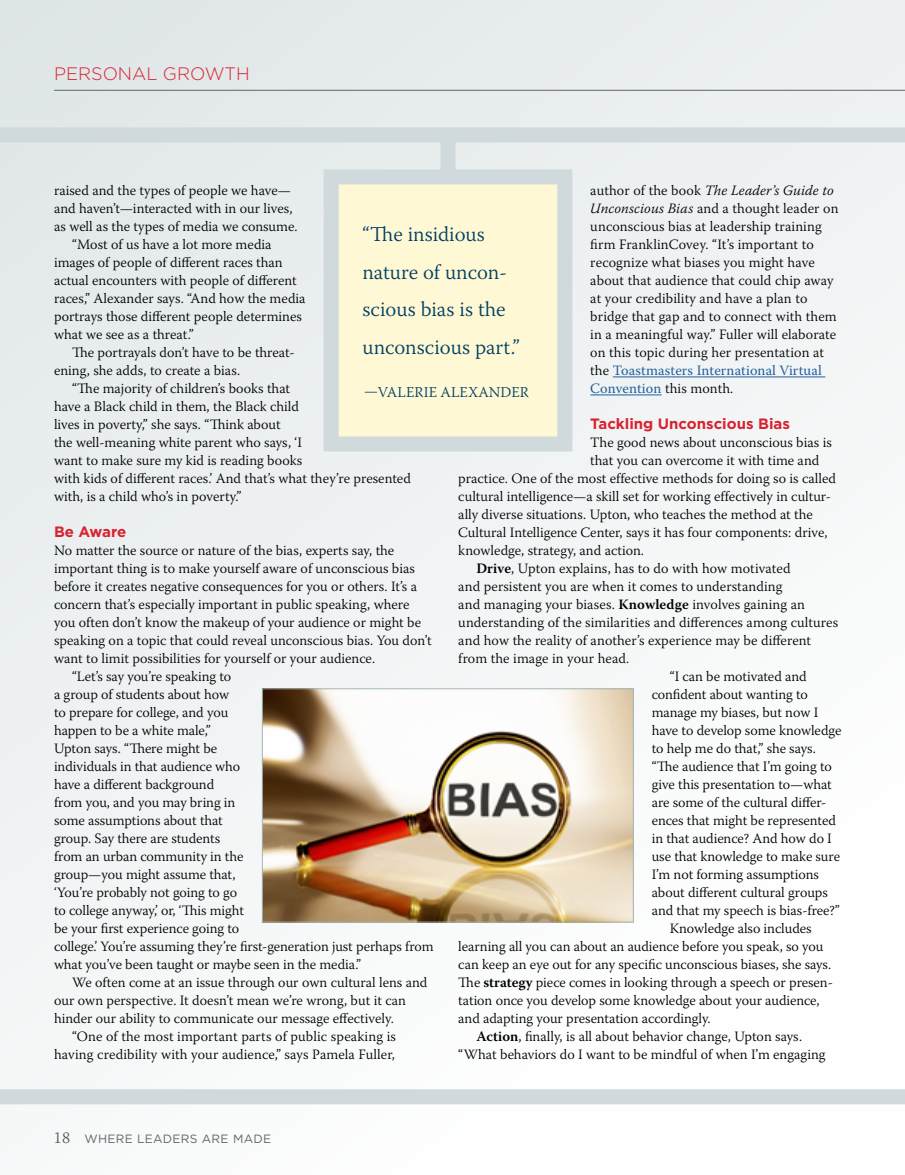
<style>
.page{position:relative;width:905px;height:1175px;background:#fff}
.page>*{position:absolute;margin:0;border:0;box-sizing:border-box;transform-origin:0 0}
.t1{font:300 21px/37.5px "Warnock Pro";color:#004062}
.t2{font:300 18px "Gotham";color:#d82231}
.t3{font:700 15px "Gotham";color:#d82231}
.t4{font:300 15px "Warnock Pro";letter-spacing:.005em;color:#004062}
.t5{font:300 14.25px/18px "Warnock Pro";color:#000}
.t6{font:12px "Gotham";letter-spacing:.02em;color:#636466}
.s1{font-style:italic}
.s2{font-weight:400;color:#215e9e}
.s3{font-weight:600}
.s4{font-family:"Warnock Pro";font-weight:300;font-size:16.5px;color:#58595b}
</style>
<div class="page">
<div style="left:0;top:0;width:904px;height:1174px;background:linear-gradient(to right,#eaefef,#f9fafa)"></div>
<div style="left:324px;top:169px;width:248px;height:282px;background:#fff8d5;border:15px solid #d0d9db"></div>
<div style="left:0;top:127px;width:904px;height:15px;background:#d0d9db"></div>
<div style="left:440px;top:129px;width:15px;height:54px;background:#d0d9db"></div>
<div style="left:0;top:1089px;width:904px;height:15px;background:#d0d9db"></div>
<hr style="left:54px;top:90px;width:850px;height:1px;background:#636466">
<hr style="left:613px;top:376px;width:212px;height:1px;background:#215e9e">
<hr style="left:590px;top:394px;width:71px;height:1px;background:#215e9e">
<img style="left:264px;top:690px;width:367px;height:230px">
<div style="left:262px;top:688px;width:371px;height:234px;border:1px solid #a2b4b6"></div>
<p class="t2" style="left:54px;top:63px;width:197px">PERSONAL GROWTH</p>
<p class="t5" style="left:590px;top:181px;width:250px">author of the book <span class="s1">The Leader’s Guide to Unconscious Bias</span> and a thought leader on unconscious bias at leadership training firm FranklinCovey. “It’s important to recognize what biases you might have about that audience that could chip away at your credibility and have a plan to bridge that gap and to connect with them in a meaningful way.” Fuller will elaborate on this topic during her presentation at the <span class="s2">Toastmasters International Virtual Convention</span> this month.</p>
<p class="t3" style="left:590px;top:414px;width:201px">Tackling Unconscious Bias</p>
<p class="t5" style="left:590px;top:433px;width:243px">The good news about unconscious bias is</p>
<p class="t5" style="left:590px;top:451px;width:230px">that you can overcome it with time and</p>
<p class="t5" style="left:458px;top:469px;width:379px">practice. One of the most effective methods for doing so is called</p>
<p class="t5" style="left:458px;top:487px;width:374px">cultural intelligence—a skill set for working effectively in cultur-</p>
<p class="t5" style="left:458px;top:505px;width:356px">ally diverse situations. Upton, who teaches the method at the</p>
<p class="t5" style="left:458px;top:523px;width:371px">Cultural Intelligence Center, says it has four components: drive,</p>
<p class="t5" style="left:458px;top:541px;width:187px">knowledge, strategy, and action.</p>
<p class="t5" style="left:476px;top:559px;width:316px"><span class="s3">Drive</span>, Upton explains, has to do with how motivated</p>
<p class="t5" style="left:458px;top:577px;width:326px">and persistent you are when it comes to understanding</p>
<p class="t5" style="left:458px;top:595px;width:348px">and managing your biases. <span class="s3">Knowledge</span> involves gaining an</p>
<p class="t5" style="left:458px;top:613px;width:381px">understanding of the similarities and differences among cultures</p>
<p class="t5" style="left:458px;top:631px;width:354px">and how the reality of another’s experience may be different</p>
<p class="t5" style="left:458px;top:649px;width:172px">from the image in your head.</p>
<p class="t5" style="left:669px;top:667px;width:138px">“I can be motivated and</p>
<p class="t5" style="left:651px;top:685px;width:158px">confident about wanting to</p>
<p class="t5" style="left:651px;top:703px;width:168px">manage my biases, but now I</p>
<p class="t5" style="left:651px;top:721px;width:191px">have to develop some knowledge</p>
<p class="t5" style="left:651px;top:739px;width:166px">to help me do that,” she says.</p>
<p class="t5" style="left:651px;top:757px;width:182px">“The audience that I’m going to</p>
<p class="t5" style="left:651px;top:775px;width:182px">give this presentation to—what</p>
<p class="t5" style="left:651px;top:793px;width:176px">are some of the cultural differ-</p>
<p class="t5" style="left:651px;top:811px;width:186px">ences that might be represented</p>
<p class="t5" style="left:651px;top:829px;width:182px">in that audience? And how do I</p>
<p class="t5" style="left:651px;top:847px;width:190px">use that knowledge to make sure</p>
<p class="t5" style="left:651px;top:865px;width:169px">I’m not forming assumptions</p>
<p class="t5" style="left:651px;top:883px;width:178px">about different cultural groups</p>
<p class="t5" style="left:651px;top:901px;width:190px">and that my speech is bias-free?”</p>
<p class="t5" style="left:669px;top:919px;width:143px">Knowledge also includes</p>
<p class="t5" style="left:458px;top:937px;width:366px">learning all you can about an audience before you speak, so you</p>
<p class="t5" style="left:458px;top:955px;width:374px">can keep an eye out for any specific unconscious biases, she says.</p>
<p class="t5" style="left:458px;top:973px;width:376px">The <span class="s3">strategy</span> piece comes in looking through a speech or presen-</p>
<p class="t5" style="left:458px;top:991px;width:363px">tation once you develop some knowledge about your audience,</p>
<p class="t5" style="left:458px;top:1009px;width:254px">and adapting your presentation accordingly.</p>
<p class="t5" style="left:476px;top:1027px;width:327px"><span class="s3">Action</span>, finally, is all about behavior change, Upton says.</p>
<p class="t5" style="left:458px;top:1045px;width:369px">“What behaviors do I want to be mindful of when I’m engaging</p>
<p class="t5" style="left:54px;top:181px;width:238px">raised and the types of people we have—</p>
<p class="t5" style="left:54px;top:199px;width:240px">and haven’t—interacted with in our lives,</p>
<p class="t5" style="left:54px;top:217px;width:245px">as well as the types of media we consume.</p>
<p class="t5" style="left:72px;top:235px;width:201px">“Most of us have a lot more media</p>
<p class="t5" style="left:54px;top:253px;width:230px">images of people of different races than</p>
<p class="t5" style="left:54px;top:271px;width:244px">actual encounters with people of different</p>
<p class="t5" style="left:54px;top:289px;width:253px">races,” Alexander says. “And how the media</p>
<p class="t5" style="left:54px;top:307px;width:249px">portrays those different people determines</p>
<p class="t5" style="left:54px;top:325px;width:141px">what we see as a threat.”</p>
<p class="t5" style="left:72px;top:343px;width:224px">The portrayals don’t have to be threat-</p>
<p class="t5" style="left:54px;top:361px;width:188px">ening, she adds, to create a bias.</p>
<p class="t5" style="left:72px;top:379px;width:220px">“The majority of children’s books that</p>
<p class="t5" style="left:54px;top:397px;width:246px">have a Black child in them, the Black child</p>
<p class="t5" style="left:54px;top:415px;width:228px">lives in poverty,” she says. “Think about</p>
<p class="t5" style="left:54px;top:433px;width:249px">the well-meaning white parent who says, ‘I</p>
<p class="t5" style="left:54px;top:451px;width:250px">want to make sure my kid is reading books</p>
<p class="t5" style="left:54px;top:469px;width:358px">with kids of different races.’ And that’s what they’re presented</p>
<p class="t5" style="left:54px;top:487px;width:189px">with, is a child who’s in poverty.”</p>
<p class="t3" style="left:54px;top:522px;width:74px">Be Aware</p>
<p class="t5" style="left:54px;top:541px;width:342px">No matter the source or nature of the bias, experts say, the</p>
<p class="t5" style="left:54px;top:559px;width:362px">important thing is to make yourself aware of unconscious bias</p>
<p class="t5" style="left:54px;top:577px;width:364px">before it creates negative consequences for you or others. It’s a</p>
<p class="t5" style="left:54px;top:595px;width:357px">concern that’s especially important in public speaking, where</p>
<p class="t5" style="left:54px;top:613px;width:368px">you often don’t know the makeup of your audience or might be</p>
<p class="t5" style="left:54px;top:631px;width:379px">speaking on a topic that could reveal unconscious bias. You don’t</p>
<p class="t5" style="left:54px;top:649px;width:322px">want to limit possibilities for yourself or your audience.</p>
<p class="t5" style="left:72px;top:667px;width:161px">“Let’s say you’re speaking to</p>
<p class="t5" style="left:54px;top:685px;width:176px">a group of students about how</p>
<p class="t5" style="left:54px;top:703px;width:176px">to prepare for college, and you</p>
<p class="t5" style="left:54px;top:721px;width:158px">happen to be a white male,”</p>
<p class="t5" style="left:54px;top:739px;width:165px">Upton says. “There might be</p>
<p class="t5" style="left:54px;top:757px;width:188px">individuals in that audience who</p>
<p class="t5" style="left:54px;top:775px;width:162px">have a different background</p>
<p class="t5" style="left:54px;top:793px;width:183px">from you, and you may bring in</p>
<p class="t5" style="left:54px;top:811px;width:170px">some assumptions about that</p>
<p class="t5" style="left:54px;top:829px;width:168px">group. Say there are students</p>
<p class="t5" style="left:54px;top:847px;width:191px">from an urban community in the</p>
<p class="t5" style="left:54px;top:865px;width:183px">group—you might assume that,</p>
<p class="t5" style="left:54px;top:883px;width:185px">‘You’re probably not going to go</p>
<p class="t5" style="left:54px;top:901px;width:191px">to college anyway,’ or, ‘This might</p>
<p class="t5" style="left:54px;top:919px;width:187px">be your first experience going to</p>
<p class="t5" style="left:54px;top:937px;width:381px">college.’ You’re assuming they’re first-generation just perhaps from</p>
<p class="t5" style="left:54px;top:955px;width:309px">what you’ve been taught or maybe seen in the media.”</p>
<p class="t5" style="left:72px;top:973px;width:357px">We often come at an issue through our own cultural lens and</p>
<p class="t5" style="left:54px;top:991px;width:353px">our own perspective. It doesn’t mean we’re wrong, but it can</p>
<p class="t5" style="left:54px;top:1009px;width:341px">hinder our ability to communicate our message effectively.</p>
<p class="t5" style="left:72px;top:1027px;width:325px">“One of the most important parts of public speaking is</p>
<p class="t5" style="left:54px;top:1045px;width:342px">having credibility with your audience,” says Pamela Fuller,</p>
<h1 class="t1" style="left:362px;top:215px;width:159px">“The insidious nature of uncon&shy;scious bias is the unconscious part.”</h1>
<p class="t4" style="left:364px;top:383px;width:166px">—VALERIE ALEXANDER</p>
<p class="t6" style="left:54px;top:1131px;width:219px"><span class="s4">18</span> WHERE LEADERS ARE MADE</p>
</div>
